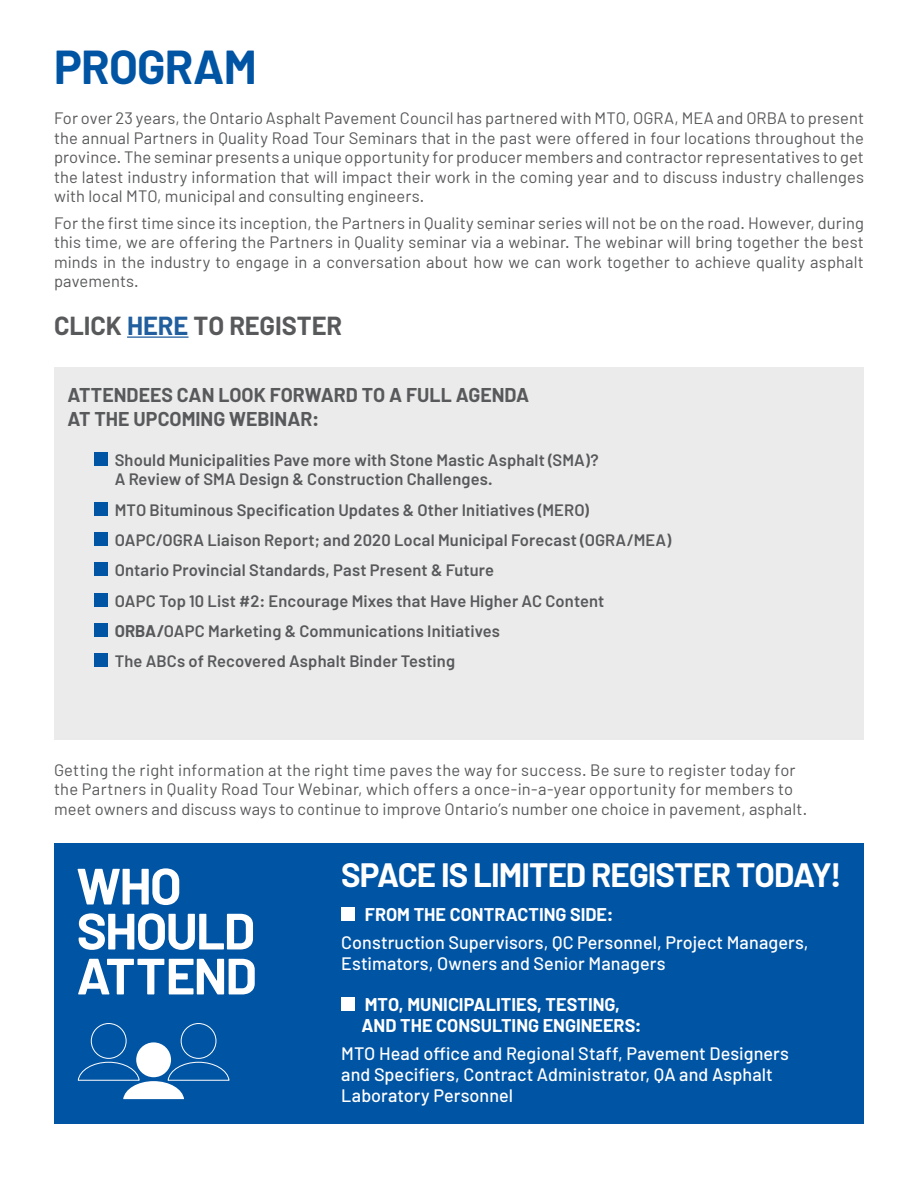
<style>
.page{position:relative;width:918px;height:1188px;background:#fff}
.page>*{position:absolute;margin:0;border:0;box-sizing:border-box;transform-origin:0 0}
.t1{font:700 51px/45px "Barlow";letter-spacing:-.03em;color:#fff}
.t2{font:700 46.5px "Barlow";letter-spacing:-.015em;color:#0054a4}
.t3{font:700 33px "Barlow";letter-spacing:-.03em;color:#fff}
.t4{font:700 25.5px "Barlow";color:#58595b}
.t5{font:700 19.5px/24px "Barlow";color:#58595b}
.t6{font:500 18px/21px "Barlow";letter-spacing:.005em;color:#fff}
.t7{font:700 18px/21px "Barlow";color:#fff}
.t8{font:16.5px/19.5px "Barlow";letter-spacing:.01em;color:#58595b;text-align:justify}
.t9{font:600 16.5px/30.3px "Barlow";letter-spacing:.005em;color:#58595b}
.s1{color:#215e9e}
.s2{font-weight:700}
</style>
<div class="page">
<div style="left:54px;top:367px;width:810px;height:373px;background:#ebebec"></div>
<div style="left:54px;top:843px;width:810px;height:281px;background:#0054a4"></div>
<div style="left:341px;top:907px;width:14px;height:14px;background:#fff"></div>
<div style="left:341px;top:997px;width:14px;height:14px;background:#fff"></div>
<svg style="left:77px;top:1023px;width:153px;height:76px"></svg>
<div style="left:94px;top:452px;width:14px;height:14px;background:#0054a4"></div>
<div style="left:94px;top:502px;width:14px;height:14px;background:#0054a4"></div>
<div style="left:94px;top:532px;width:14px;height:14px;background:#0054a4"></div>
<div style="left:94px;top:563px;width:14px;height:13px;background:#0054a4"></div>
<div style="left:94px;top:593px;width:14px;height:14px;background:#0054a4"></div>
<div style="left:94px;top:623px;width:14px;height:14px;background:#0054a4"></div>
<div style="left:94px;top:654px;width:14px;height:13px;background:#0054a4"></div>
<hr style="left:127px;top:336px;width:62px;height:2px;background:#215e9e">
<h2 class="t2" style="left:54px;top:39px;width:204px">PROGRAM</h2>
<p class="t8" style="left:54px;top:108px;width:812px">For over 23 years, the Ontario Asphalt Pavement Council has partnered with MTO, OGRA, MEA and ORBA to present the annual Partners in Quality Road Tour Seminars that in the past were offered in four locations throughout the province. The seminar presents a unique opportunity for producer members and contractor representatives to get the latest industry information that will impact their work in the coming year and to discuss industry challenges with local MTO, municipal and consulting engineers.</p>
<p class="t8" style="left:54px;top:213px;width:812px">For the first time since its inception, the Partners in Quality seminar series will not be on the road. However, during this time, we are offering the Partners in Quality seminar via a webinar. The webinar will bring together the best minds in the industry to engage in a conversation about how we can work together to achieve quality asphalt pavements.</p>
<h3 class="t4" style="left:54px;top:310px;width:290px">CLICK <span class="s1">HERE</span> TO REGISTER</h3>
<p class="t5" style="left:68px;top:383px;width:463px">ATTENDEES CAN LOOK FORWARD TO A FULL AGENDA<br>AT THE UPCOMING WEBINAR:</p>
<p class="t9" style="left:115px;top:450px;width:486px;line-height:19.5px">Should Municipalities Pave more with Stone Mastic Asphalt (SMA)?<br>A Review of SMA Design &amp; Construction Challenges.</p>
<p class="t9" style="left:115px;top:494px;width:558px">MTO Bituminous Specification Updates &amp; Other Initiatives (MERO)<br>OAPC/OGRA Liaison Report; and 2020 Local Municipal Forecast (OGRA/MEA)<br>Ontario Provincial Standards, Past Present &amp; Future<br>OAPC Top 10 List #2: Encourage Mixes that Have Higher AC Content <span class="s2">ORBA/</span>OAPC Marketing &amp; Communications Initiatives<br>The ABCs of Recovered Asphalt Binder Testing</p>
<p class="t8" style="left:54px;top:759px;width:755px;text-align:left">Getting the right information at the right time paves the way for success. Be sure to register today for the Partners in Quality Road Tour Webinar, which offers a once-in-a-year opportunity for members to meet owners and discuss ways to continue to improve Ontario’s number one choice in pavement, asphalt.</p>
<h1 class="t1" style="left:77px;top:863px;width:182px">WHO<br>SHOULD<br>ATTEND</h1>
<h3 class="t3" style="left:341px;top:854px;width:502px">SPACE IS LIMITED REGISTER TODAY!</h3>
<p class="t7" style="left:365px;top:904px;width:250px">FROM THE CONTRACTING SIDE:</p>
<p class="t6" style="left:341px;top:931px;width:469px">Construction Supervisors, QC Personnel, Project Managers,<br>Estimators, Owners and Senior Managers</p>
<p class="t7" style="left:361px;top:994px;width:281px">MTO, MUNICIPALITIES, TESTING,<br>AND THE CONSULTING ENGINEERS:</p>
<p class="t6" style="left:341px;top:1042px;width:449px">MTO Head office and Regional Staff, Pavement Designers and Specifiers, Contract Administrator, QA and Asphalt<br>Laboratory Personnel</p>
</div>
